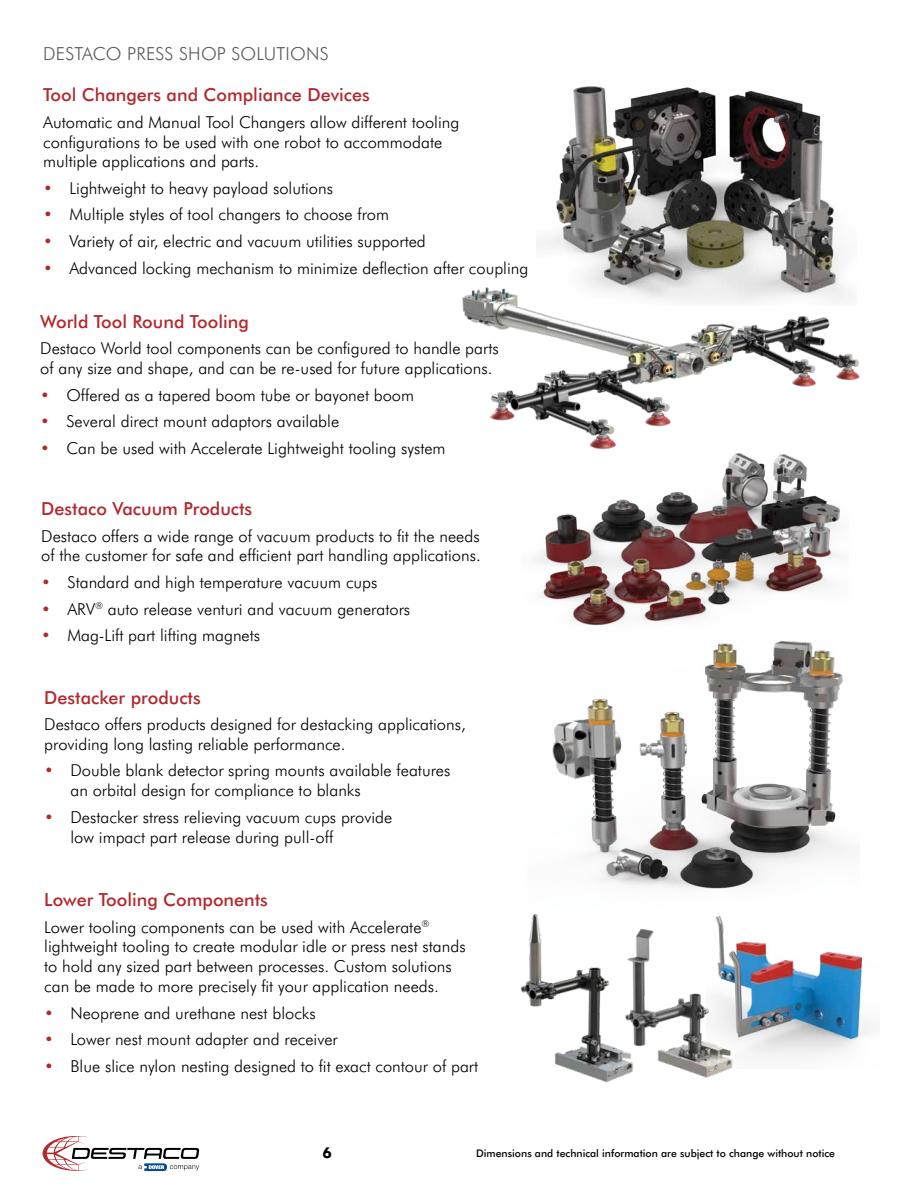
<style>
.page{position:relative;width:918px;height:1188px;background:#fff}
.page>*{position:absolute;margin:0;border:0;box-sizing:border-box;transform-origin:0 0}
.t1{font:500 18px "Futura BT";color:#b2292e}
.t2{font:300 18px "Futura BT";letter-spacing:.01em;color:#58595b}
.t3{font:300 16.5px/19.8px "Futura BT";color:#000}
.t4{font:700 15px "Futura BT";color:#000}
.t5{font:500 10.5px "Futura BT";color:#000}
.s1{color:#b3282d}
</style>
<div class="page">
<img style="left:535px;top:454px;width:305px;height:172px">
<img style="left:537px;top:86px;width:305px;height:195px">
<img style="left:462px;top:281px;width:398px;height:173px">
<img style="left:552px;top:641px;width:294px;height:248px">
<img style="left:636px;top:929px;width:93px;height:149px">
<img style="left:520px;top:914px;width:116px;height:169px">
<img style="left:706px;top:916px;width:169px;height:153px">
<svg style="left:43px;top:1136px;width:156px;height:35px"></svg>
<p class="t2" style="left:43px;top:42px;width:287px">DESTACO PRESS SHOP SOLUTIONS</p>
<p class="t1" style="left:43px;top:84px;width:328px">Tool Changers and Compliance Devices</p>
<p class="t3" style="left:43px;top:112px;width:418px">Automatic and Manual Tool Changers allow different tooling configurations to be used with one robot to accommodate multiple applications and parts.</p>
<p class="t3" style="left:43px;top:178px;width:291px"><span class="s1">•</span> Lightweight to heavy payload solutions</p>
<p class="t3" style="left:43px;top:205px;width:348px"><span class="s1">•</span> Multiple styles of tool changers to choose from</p>
<p class="t3" style="left:43px;top:231px;width:384px"><span class="s1">•</span> Variety of air, electric and vacuum utilities supported</p>
<p class="t3" style="left:43px;top:258px;width:487px"><span class="s1">•</span> Advanced locking mechanism to minimize deflection after coupling</p>
<p class="t1" style="left:40px;top:310px;width:210px">World Tool Round Tooling</p>
<p class="t3" style="left:40px;top:338px;width:460px">Destaco World tool components can be configured to handle parts of any size and shape, and can be re-used for future applications.</p>
<p class="t3" style="left:40px;top:385px;width:376px"><span class="s1">•</span> Offered as a tapered boom tube or bayonet boom</p>
<p class="t3" style="left:40px;top:411px;width:301px"><span class="s1">•</span> Several direct mount adaptors available</p>
<p class="t3" style="left:40px;top:438px;width:407px"><span class="s1">•</span> Can be used with Accelerate Lightweight tooling system</p>
<p class="t1" style="left:41px;top:498px;width:213px">Destaco Vacuum Products</p>
<p class="t3" style="left:41px;top:526px;width:441px">Destaco offers a wide range of vacuum products to fit the needs of the customer for safe and efficient part handling applications.</p>
<p class="t3" style="left:41px;top:572px;width:338px"><span class="s1">•</span> Standard and high temperature vacuum cups</p>
<p class="t3" style="left:41px;top:599px;width:370px"><span class="s1">•</span> ARV<sup>®</sup> auto release venturi and vacuum generators</p>
<p class="t3" style="left:41px;top:625px;width:221px"><span class="s1">•</span> Mag-Lift part lifting magnets</p>
<p class="t1" style="left:44px;top:686px;width:158px">Destacker products</p>
<p class="t3" style="left:44px;top:714px;width:423px">Destaco offers products designed for destacking applications, providing long lasting reliable performance.</p>
<p class="t3" style="left:70px;top:761px;width:381px;text-indent:-26px"><span class="s1">•</span> Double blank detector spring mounts available features an orbital design for compliance to blanks</p>
<p class="t3" style="left:70px;top:807px;width:323px;text-indent:-26px"><span class="s1">•</span> Destacker stress relieving vacuum cups provide low impact part release during pull-off</p>
<p class="t1" style="left:44px;top:889px;width:225px">Lower Tooling Components</p>
<p class="t3" style="left:44px;top:917px;width:423px">Lower tooling components can be used with Accelerate<sup>® </sup>lightweight tooling to create modular idle or press nest stands to hold any sized part between processes. Custom solutions can be made to more precisely fit your application needs.</p>
<p class="t3" style="left:44px;top:1003px;width:273px"><span class="s1">•</span> Neoprene and urethane nest blocks</p>
<p class="t3" style="left:44px;top:1029px;width:295px"><span class="s1">•</span> Lower nest mount adapter and receiver</p>
<p class="t3" style="left:44px;top:1056px;width:435px"><span class="s1">•</span> Blue slice nylon nesting designed to fit exact contour of part</p>
<p class="t4" style="left:322px;top:1144px;width:11px">6</p>
<p class="t5" style="left:476px;top:1147px;width:361px">Dimensions and technical information are subject to change without notice</p>
</div>
